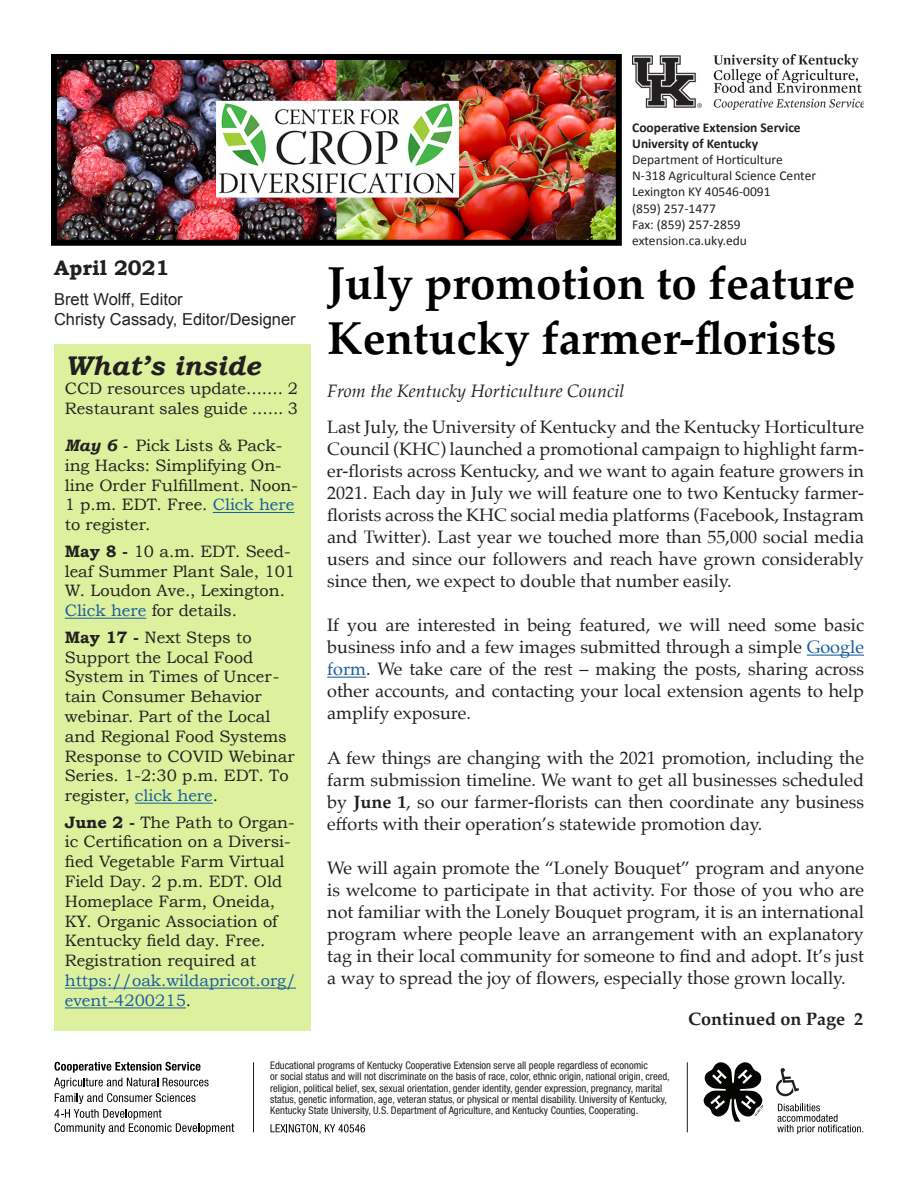
<style>
.page{position:relative;width:918px;height:1188px;background:#fff}
.page>*{position:absolute;margin:0;border:0;box-sizing:border-box;transform-origin:0 0}
.t1{font:700 46.5px/55.5px "Palatino";color:#000}
.t2{font:italic 700 27px "Bookman Old Style";color:#231f20}
.t3{font:700 21px "Bookman Old Style";color:#231f20}
.t4{font:18px/22px "Palatino";color:#231f20;text-align:justify}
.t5{font:italic 18px "Palatino";color:#231f20}
.t6{font:700 18px "Palatino";color:#231f20}
.t7{font:16.5px/19.8px "Bookman Old Style";color:#231f20}
.t8{font:16.5px "Arial";color:#231f20}
.t9{font:13.5px/16.2px "Calibri";color:#231f20}
.t10{font:condensed 10.5px/11.2px "Helvetica Neue LT Std";color:#231f20}
.s1{font-weight:700;font-style:italic}
.s2{color:#175d9e}
.s3{font-weight:700}
</style>
<div class="page">
<hr style="left:807px;top:655px;width:57px;height:1px;background:#175d9e">
<hr style="left:327px;top:677px;width:39px;height:1px;background:#175d9e">
<div style="left:54px;top:345px;width:257px;height:686px;background:#dcf09d"></div>
<hr style="left:213px;top:512px;width:81px;height:1px;background:#175d9e">
<hr style="left:65px;top:618px;width:81px;height:1px;background:#175d9e">
<hr style="left:135px;top:803px;width:78px;height:1px;background:#175d9e">
<hr style="left:65px;top:988px;width:231px;height:1px;background:#175d9e">
<hr style="left:65px;top:1007px;width:121px;height:1px;background:#175d9e">
<img style="left:632px;top:54px;width:232px;height:56px">
<img style="left:58px;top:61px;width:557px;height:178px">
<div style="left:51px;top:54px;width:571px;height:192px;border:6px solid #000"></div>
<div style="left:776px;top:1079px;width:19px;height:17px;border:2px solid #201d1e;border-radius:50%"></div>
<svg style="left:779px;top:1068px;width:20px;height:26px"></svg>
<svg style="left:54px;top:1062px;width:180px;height:72px"></svg>
<svg style="left:270px;top:1124px;width:95px;height:10px"></svg>
<svg style="left:777px;top:1104px;width:86px;height:30px"></svg>
<hr style="left:253px;top:1062px;width:1px;height:70px;background:#201d1e">
<hr style="left:687px;top:1062px;width:1px;height:70px;background:#201d1e">
<svg style="left:703px;top:1062px;width:60px;height:60px"></svg>
<p class="t3" style="left:54px;top:256px;width:117px">April 2021</p>
<p class="t8" style="left:54px;top:288px;width:130px">Brett Wolff, Editor</p>
<p class="t8" style="left:54px;top:308px;width:243px">Christy Cassady, Editor/Designer</p>
<p class="t2" style="left:65px;top:349px;width:197px">What’s inside</p>
<p class="t7" style="left:65px;top:379px;width:235px">CCD resources update....... 2</p>
<p class="t7" style="left:65px;top:398px;width:235px">Restaurant sales guide ...... 3</p>
<p class="t7" style="left:65px;top:435px;width:235px"><span class="s1">May 6 -</span> Pick Lists &amp; Pack&shy;ing Hacks: Simplifying On&shy;line Order Fulfillment. Noon-<br>1 p.m. EDT. Free. <span class="s2">Click here </span>to register.</p>
<p class="t7" style="left:65px;top:541px;width:232px"><span class="s3">May 8 -</span> 10 a.m. EDT. Seed&shy;leaf Summer Plant Sale, 101<br>W. Loudon Ave., Lexington.<br><span class="s2">Click here</span> for details.</p>
<p class="t7" style="left:65px;top:627px;width:231px"><span class="s3">May 17 -</span> Next Steps to<br>Support the Local Food<br>System in Times of Uncer&shy;tain Consumer Behavior webinar. Part of the Local and Regional Food Systems<br>Response to COVID Webinar<br>Series. 1-2:30 p.m. EDT. To register, <span class="s2">click here</span>.</p>
<p class="t7" style="left:65px;top:812px;width:233px"><span class="s3">June 2 -</span> The Path to Organ&shy;ic Certification on a Diversi&shy;fied Vegetable Farm Virtual<br>Field Day. 2 p.m. EDT. Old<br>Homeplace Farm, Oneida,<br>KY. Organic Association of<br>Kentucky field day. Free.<br>Registration required at <span class="s2">https://oak.wildapricot.org/ event-4200215</span>.</p>
<p class="t9" style="left:632px;top:119px;width:185px"><span class="s3">Cooperative Extension Service<br>University of Kentucky<br></span>Department of Horticulture<br>N-318 Agricultural Science Center<br>Lexington KY 40546-0091<br>(859) 257-1477<br>Fax: (859) 257-2859 extension.ca.uky.edu</p>
<p class="t1" style="left:327px;top:254px;width:529px">July promotion to feature<br>Kentucky farmer-florists</p>
<p class="t5" style="left:327px;top:376px;width:299px">From the Kentucky Horticulture Council</p>
<p class="t4" style="left:327px;top:416px;width:538px">Last July, the University of Kentucky and the Kentucky Horticulture Council (KHC) launched a promotional campaign to highlight farm&shy;er-florists across Kentucky, and we want to again feature growers in 2021. Each day in July we will feature one to two Kentucky farmer&shy;florists across the KHC social media platforms (Facebook, Instagram and Twitter). Last year we touched more than 55,000 social media users and since our followers and reach have grown considerably since then, we expect to double that number easily.</p>
<p class="t4" style="left:327px;top:614px;width:538px">If you are interested in being featured, we will need some basic business info and a few images submitted through a simple <span class="s2">Google form</span>. We take care of the rest – making the posts, sharing across other accounts, and contacting your local extension agents to help amplify exposure.</p>
<p class="t4" style="left:327px;top:746px;width:538px">A few things are changing with the 2021 promotion, including the farm submission timeline. We want to get all businesses scheduled by <span class="s3">June 1</span>, so our farmer-florists can then coordinate any business efforts with their operation’s statewide promotion day.</p>
<p class="t4" style="left:327px;top:857px;width:538px">We will again promote the “Lonely Bouquet” program and anyone is welcome to participate in that activity. For those of you who are not familiar with the Lonely Bouquet program, it is an international program where people leave an arrangement with an explanatory tag in their local community for someone to find and adopt. It’s just a way to spread the joy of flowers, especially those grown locally.</p>
<p class="t6" style="left:688px;top:1003px;width:176px">Continued on Page 2</p>
<p class="t10" style="left:270px;top:1060px;width:401px">Educational programs of Kentucky Cooperative Extension serve all people regardless of economic<br>or social status and will not discriminate on the basis of race, color, ethnic origin, national origin, creed, religion, political belief, sex, sexual orientation, gender identity, gender expression, pregnancy, marital status, genetic information, age, veteran status, or physical or mental disability. University of Kentucky, Kentucky State University, U.S. Department of Agriculture, and Kentucky Counties, Cooperating.</p>
</div>
